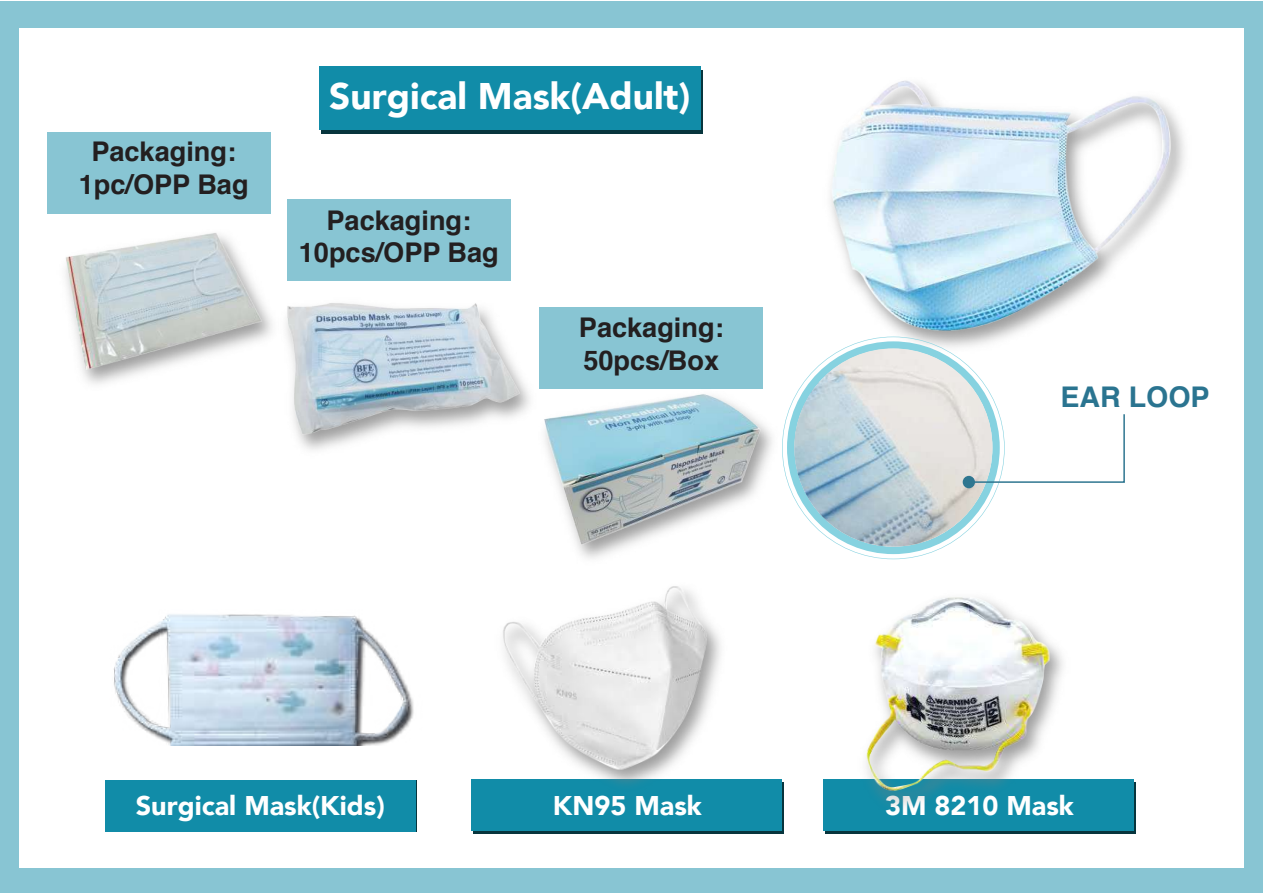
<style>
.page{position:relative;width:1263px;height:893px;background:#fff}
.page>*{position:absolute;margin:0;border:0;box-sizing:border-box;transform-origin:0 0}
.t1{font:900 37.05px "Avenir LT";color:#fff}
.t2{font:700 28.5px "Helvetica";color:#2a7490}
.t3{font:700 27.15px/32.5px "Helvetica";color:#231f20;text-align:center}
.t4{font:900 27px "Avenir LT";color:#fff}
</style>
<div class="page">
<div style="left:0;top:1px;width:1263px;height:892px;background:#88c5d3"></div>
<div style="left:20px;top:28px;width:1224px;height:839px;background:#fff"></div>
<div style="left:321px;top:70px;width:381px;height:63px;background:linear-gradient(to right,#07353d,#07353d)"></div>
<div style="left:319px;top:66px;width:381px;height:63px;background:#118ca8"></div>
<img style="left:830px;top:80px;width:355px;height:257px">
<div style="left:105px;top:781px;width:310px;height:51px;background:#118ca8"></div>
<svg style="left:473px;top:782px;width:310px;height:52px"></svg>
<div style="left:471px;top:779px;width:311px;height:51px;background:#118ca8"></div>
<div style="left:539px;top:307px;width:224px;height:82px;background:#88c5d3"></div>
<div style="left:287px;top:199px;width:224px;height:82px;background:#88c5d3"></div>
<div style="left:47px;top:132px;width:224px;height:82px;background:#88c5d3"></div>
<img style="left:285px;top:301px;width:239px;height:137px">
<img style="left:541px;top:393px;width:223px;height:156px">
<img style="left:63px;top:232px;width:201px;height:140px">
<img style="left:114px;top:614px;width:300px;height:131px">
<svg style="left:825px;top:782px;width:310px;height:52px"></svg>
<div style="left:823px;top:779px;width:311px;height:51px;background:#118ca8"></div>
<img style="left:866px;top:597px;width:197px;height:201px">
<img style="left:598px;top:632px;width:123px;height:152px">
<img style="left:503px;top:586px;width:212px;height:189px">
<svg style="left:782px;top:337px;width:223px;height:222px"></svg>
<img style="left:794px;top:348px;width:198px;height:199px;border-radius:99px">
<div style="left:963px;top:476px;width:12px;height:12px;background:#2e7690;border-radius:50%"></div>
<svg style="left:967px;top:413px;width:158px;height:71px"></svg>
<p class="t3" style="left:79px;top:136px;width:171px">Packaging:<br>1pc/OPP Bag</p>
<h1 class="t1" style="left:329px;top:74px;width:363px">Surgical Mask(Adult)</h1>
<p class="t3" style="left:299px;top:204px;width:201px">Packaging:<br>10pcs/OPP Bag</p>
<p class="t3" style="left:579px;top:312px;width:146px;text-align:left">Packaging:<br>50pcs/Box</p>
<p class="t2" style="left:1061px;top:374px;width:150px">EAR LOOP</p>
<p class="t4" style="left:136px;top:789px;width:251px">Surgical Mask(Kids)</p>
<p class="t4" style="left:553px;top:789px;width:150px">KN95 Mask</p>
<p class="t4" style="left:885px;top:789px;width:190px">3M 8210 Mask</p>
</div>
